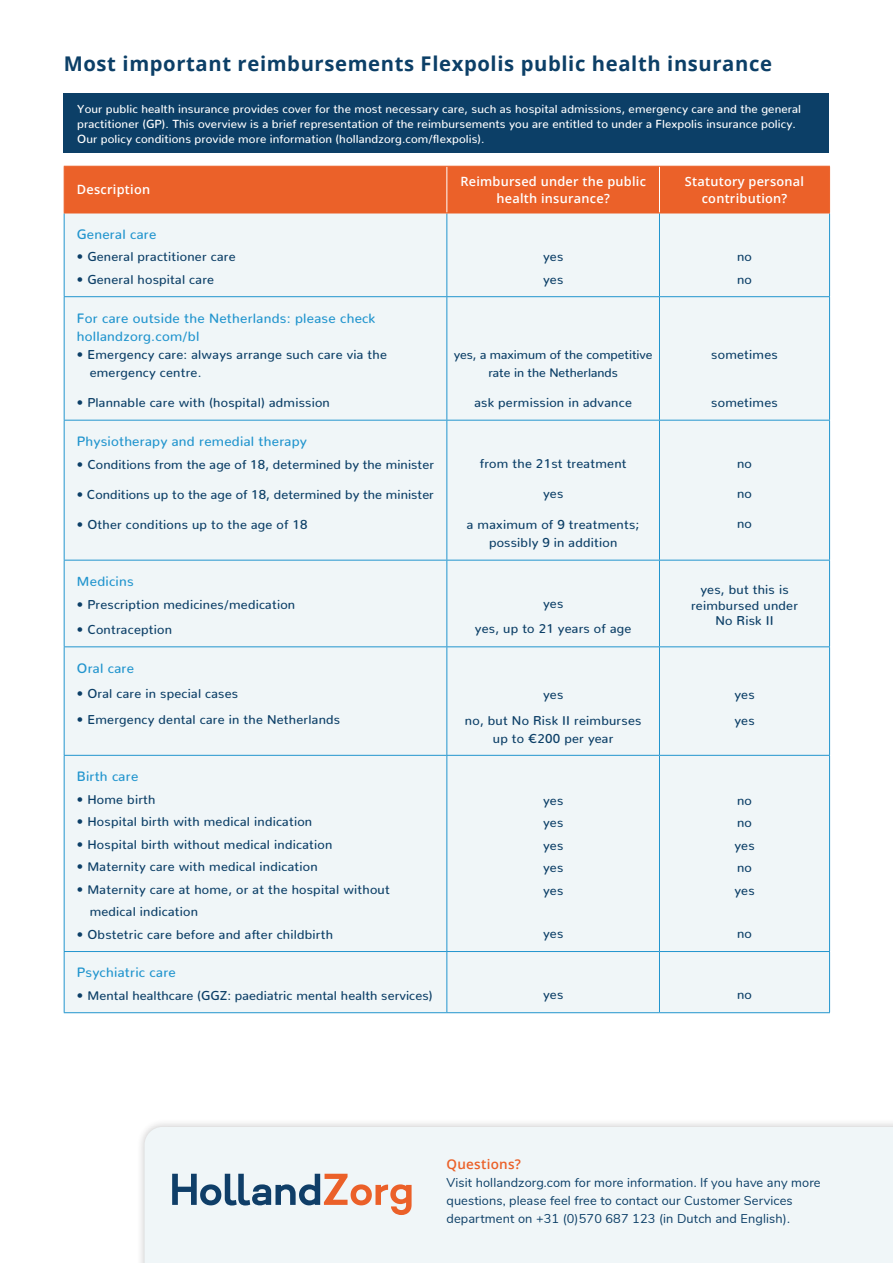
<style>
.page{position:relative;width:893px;height:1263px;background:#fff}
.page>*{position:absolute;margin:0;border:0;box-sizing:border-box;transform-origin:0 0}
.t1{font:700 20.25px "Open Sans";letter-spacing:.03em;color:#0c3f67}
.t2{font:500 13.5px/18px "Nunito";letter-spacing:.02em;color:#2295ce}
.t3{font:600 13.5px "Open Sans";letter-spacing:.02em;color:#eb6129}
.t4{font:500 12.75px/18px "Nunito";letter-spacing:.02em;color:#0c3f67;text-align:center}
.t5{font:12.75px/18px "Nunito";letter-spacing:.01em;color:#0c3f67}
.t6{font:600 12.75px/16.5px "Open Sans";letter-spacing:.02em;color:#fff;text-align:center}
.t7{font:500 12.3px/18px "Nunito";color:#0c3f67;text-align:center}
.t8{font:500 11.7px/15px "Nunito";letter-spacing:.01em;color:#fff}
</style>
<div class="page">
<div style="left:64px;top:94px;width:765px;height:59px;background:#0c3f67"></div>
<div style="left:65px;top:167px;width:764px;height:46px;background:#eb6129"></div>
<div style="left:65px;top:214px;width:764px;height:798px;background:#f0f6f8"></div>
<hr style="left:64px;top:213px;width:1px;height:83px;background:#2295ce">
<hr style="left:446px;top:213px;width:1px;height:83px;background:#2295ce">
<hr style="left:659px;top:213px;width:1px;height:83px;background:#2295ce">
<hr style="left:829px;top:213px;width:1px;height:83px;background:#2295ce">
<hr style="left:64px;top:296px;width:383px;height:1px;background:#2295ce">
<hr style="left:64px;top:297px;width:1px;height:123px;background:#2295ce">
<hr style="left:447px;top:296px;width:212px;height:1px;background:#2295ce">
<hr style="left:446px;top:297px;width:1px;height:123px;background:#2295ce">
<hr style="left:659px;top:296px;width:171px;height:1px;background:#2295ce">
<hr style="left:659px;top:297px;width:1px;height:123px;background:#2295ce">
<hr style="left:829px;top:297px;width:1px;height:123px;background:#2295ce">
<hr style="left:64px;top:420px;width:383px;height:1px;background:#2295ce">
<hr style="left:64px;top:420px;width:1px;height:140px;background:#2295ce">
<hr style="left:447px;top:420px;width:212px;height:1px;background:#2295ce">
<hr style="left:446px;top:420px;width:1px;height:140px;background:#2295ce">
<hr style="left:659px;top:420px;width:171px;height:1px;background:#2295ce">
<hr style="left:659px;top:420px;width:1px;height:140px;background:#2295ce">
<hr style="left:829px;top:420px;width:1px;height:140px;background:#2295ce">
<hr style="left:64px;top:560px;width:383px;height:1px;background:#2295ce">
<hr style="left:64px;top:560px;width:1px;height:86px;background:#2295ce">
<hr style="left:447px;top:560px;width:212px;height:1px;background:#2295ce">
<hr style="left:446px;top:560px;width:1px;height:86px;background:#2295ce">
<hr style="left:659px;top:560px;width:171px;height:1px;background:#2295ce">
<hr style="left:659px;top:560px;width:1px;height:86px;background:#2295ce">
<hr style="left:829px;top:560px;width:1px;height:86px;background:#2295ce">
<hr style="left:64px;top:646px;width:383px;height:1px;background:#2295ce">
<hr style="left:64px;top:647px;width:1px;height:108px;background:#2295ce">
<hr style="left:447px;top:646px;width:212px;height:1px;background:#2295ce">
<hr style="left:446px;top:647px;width:1px;height:108px;background:#2295ce">
<hr style="left:659px;top:646px;width:171px;height:1px;background:#2295ce">
<hr style="left:659px;top:647px;width:1px;height:108px;background:#2295ce">
<hr style="left:829px;top:647px;width:1px;height:108px;background:#2295ce">
<hr style="left:64px;top:755px;width:383px;height:1px;background:#2295ce">
<hr style="left:64px;top:756px;width:1px;height:195px;background:#2295ce">
<hr style="left:447px;top:755px;width:212px;height:1px;background:#2295ce">
<hr style="left:446px;top:756px;width:1px;height:195px;background:#2295ce">
<hr style="left:659px;top:755px;width:171px;height:1px;background:#2295ce">
<hr style="left:659px;top:756px;width:1px;height:195px;background:#2295ce">
<hr style="left:829px;top:756px;width:1px;height:195px;background:#2295ce">
<hr style="left:64px;top:951px;width:383px;height:1px;background:#2295ce">
<hr style="left:64px;top:952px;width:1px;height:60px;background:#2295ce">
<hr style="left:447px;top:951px;width:212px;height:1px;background:#2295ce">
<hr style="left:446px;top:952px;width:1px;height:60px;background:#2295ce">
<hr style="left:659px;top:951px;width:171px;height:1px;background:#2295ce">
<hr style="left:659px;top:952px;width:1px;height:60px;background:#2295ce">
<hr style="left:829px;top:952px;width:1px;height:60px;background:#2295ce">
<hr style="left:64px;top:1012px;width:383px;height:1px;background:#2295ce">
<hr style="left:447px;top:1012px;width:212px;height:1px;background:#2295ce">
<hr style="left:659px;top:1012px;width:171px;height:1px;background:#2295ce">
<hr style="left:446px;top:167px;width:1px;height:46px;background:#fff">
<hr style="left:659px;top:167px;width:1px;height:46px;background:#fff">
<hr style="left:64px;top:166px;width:383px;height:1px;background:#eb6129">
<hr style="left:64px;top:167px;width:1px;height:46px;background:#eb6129">
<hr style="left:447px;top:166px;width:212px;height:1px;background:#eb6129">
<hr style="left:659px;top:166px;width:171px;height:1px;background:#eb6129">
<hr style="left:829px;top:167px;width:1px;height:46px;background:#eb6129">
<hr style="left:64px;top:213px;width:383px;height:1px;background:#eb6129">
<hr style="left:447px;top:213px;width:212px;height:1px;background:#eb6129">
<hr style="left:659px;top:213px;width:171px;height:1px;background:#eb6129">
<div style="left:136px;top:1119px;width:757px;height:144px;background:#231f20;opacity:.25"></div>
<div style="left:145px;top:1127px;width:748px;height:136px;background:#f0f6f8"></div>
<svg style="left:172px;top:1174px;width:240px;height:41px"></svg>
<p class="t1" style="left:64px;top:49px;width:710px">Most important reimbursements Flexpolis public health insurance</p>
<p class="t8" style="left:77px;top:100px;width:725px">Your public health insurance provides cover for the most necessary care, such as hospital admissions, emergency care and the general practitioner (GP). This overview is a brief representation of the reimbursements you are entitled to under a Flexpolis insurance policy.<br>Our policy conditions provide more information (hollandzorg.com/flexpolis).</p>
<p class="t6" style="left:77px;top:181px;width:75px">Description</p>
<p class="t6" style="left:460px;top:173px;width:187px">Reimbursed under the public health insurance?</p>
<p class="t6" style="left:685px;top:173px;width:121px">Statutory personal contribution?</p>
<p class="t2" style="left:77px;top:224px;width:81px">General care</p>
<p class="t4" style="left:77px;top:247px;width:160px">• General practitioner care</p>
<p class="t4" style="left:77px;top:269px;width:139px">• General hospital care</p>
<p class="t4" style="left:543px;top:246px;width:22px">yes</p>
<p class="t4" style="left:543px;top:269px;width:22px">yes</p>
<p class="t4" style="left:737px;top:246px;width:16px">no</p>
<p class="t4" style="left:737px;top:269px;width:16px">no</p>
<p class="t2" style="left:77px;top:307px;width:300px">For care outside the Netherlands: please check hollandzorg.com/bl</p>
<p class="t4" style="left:90px;top:344px;width:299px;text-align:left;text-indent:-13px">• Emergency care: always arrange such care via the emergency centre.</p>
<p class="t4" style="left:77px;top:392px;width:254px">• Plannable care with (hospital) admission</p>
<p class="t2" style="left:77px;top:431px;width:231px">Physiotherapy and remedial therapy</p>
<p class="t4" style="left:77px;top:454px;width:359px">• Conditions from the age of 18, determined by the minister</p>
<p class="t4" style="left:77px;top:484px;width:358px">• Conditions up to the age of 18, determined by the minister</p>
<p class="t4" style="left:77px;top:514px;width:232px">• Other conditions up to the age of 18</p>
<p class="t2" style="left:77px;top:571px;width:58px">Medicins</p>
<p class="t4" style="left:77px;top:594px;width:220px">• Prescription medicines/medication</p>
<p class="t4" style="left:77px;top:619px;width:97px">• Contraception</p>
<p class="t2" style="left:77px;top:657px;width:59px">Oral care</p>
<p class="t4" style="left:77px;top:683px;width:163px">• Oral care in special cases</p>
<p class="t4" style="left:77px;top:709px;width:265px">• Emergency dental care in the Netherlands</p>
<p class="t2" style="left:77px;top:766px;width:63px">Birth care</p>
<p class="t4" style="left:77px;top:789px;width:80px">• Home birth</p>
<p class="t4" style="left:77px;top:811px;width:237px">• Hospital birth with medical indication</p>
<p class="t4" style="left:77px;top:834px;width:257px">• Hospital birth without medical indication</p>
<p class="t4" style="left:77px;top:856px;width:242px">• Maternity care with medical indication</p>
<p class="t4" style="left:90px;top:877px;width:302px;line-height:22.5px;text-align:left;text-indent:-13px">• Maternity care at home, or at the hospital without medical indication</p>
<p class="t4" style="left:77px;top:924px;width:258px">• Obstetric care before and after childbirth</p>
<p class="t7" style="left:454px;top:345px;width:200px">yes, a maximum of the competitive rate in the Netherlands</p>
<p class="t4" style="left:474px;top:392px;width:159px">ask permission in advance</p>
<p class="t4" style="left:480px;top:453px;width:148px">from the 21st treatment</p>
<p class="t4" style="left:543px;top:483px;width:22px">yes</p>
<p class="t4" style="left:467px;top:514px;width:174px">a maximum of 9 treatments; possibly 9 in addition</p>
<p class="t4" style="left:543px;top:593px;width:22px">yes</p>
<p class="t4" style="left:475px;top:618px;width:158px">yes, up to 21 years of age</p>
<p class="t4" style="left:543px;top:684px;width:22px">yes</p>
<p class="t4" style="left:465px;top:710px;width:178px">no, but No Risk II reimburses up to €200 per year</p>
<p class="t4" style="left:543px;top:790px;width:22px">yes</p>
<p class="t4" style="left:543px;top:812px;width:22px">yes</p>
<p class="t4" style="left:543px;top:835px;width:22px">yes</p>
<p class="t4" style="left:543px;top:857px;width:22px">yes</p>
<p class="t4" style="left:543px;top:880px;width:22px">yes</p>
<p class="t4" style="left:543px;top:923px;width:22px">yes</p>
<p class="t4" style="left:711px;top:344px;width:68px">sometimes</p>
<p class="t4" style="left:711px;top:392px;width:68px">sometimes</p>
<p class="t4" style="left:737px;top:453px;width:16px">no</p>
<p class="t4" style="left:737px;top:483px;width:16px">no</p>
<p class="t4" style="left:737px;top:513px;width:16px">no</p>
<p class="t4" style="left:691px;top:580px;width:108px;line-height:15.8px">yes, but this is reimbursed under<br>No Risk II</p>
<p class="t4" style="left:734px;top:684px;width:22px">yes</p>
<p class="t4" style="left:734px;top:710px;width:22px">yes</p>
<p class="t4" style="left:737px;top:790px;width:16px">no</p>
<p class="t4" style="left:737px;top:812px;width:16px">no</p>
<p class="t4" style="left:734px;top:835px;width:22px">yes</p>
<p class="t4" style="left:737px;top:857px;width:16px">no</p>
<p class="t4" style="left:734px;top:880px;width:22px">yes</p>
<p class="t4" style="left:737px;top:923px;width:16px">no</p>
<p class="t2" style="left:77px;top:962px;width:100px">Psychiatric care</p>
<p class="t4" style="left:77px;top:985px;width:357px">• Mental healthcare (GGZ: paediatric mental health services)</p>
<p class="t4" style="left:543px;top:984px;width:22px">yes</p>
<p class="t4" style="left:737px;top:984px;width:16px">no</p>
<p class="t3" style="left:446px;top:1155px;width:76px">Questions?</p>
<p class="t5" style="left:446px;top:1173px;width:376px">Visit hollandzorg.com for more information. If you have any more questions, please feel free to contact our Customer Services department on +31 (0)570 687 123 (in Dutch and English).</p>
</div>
